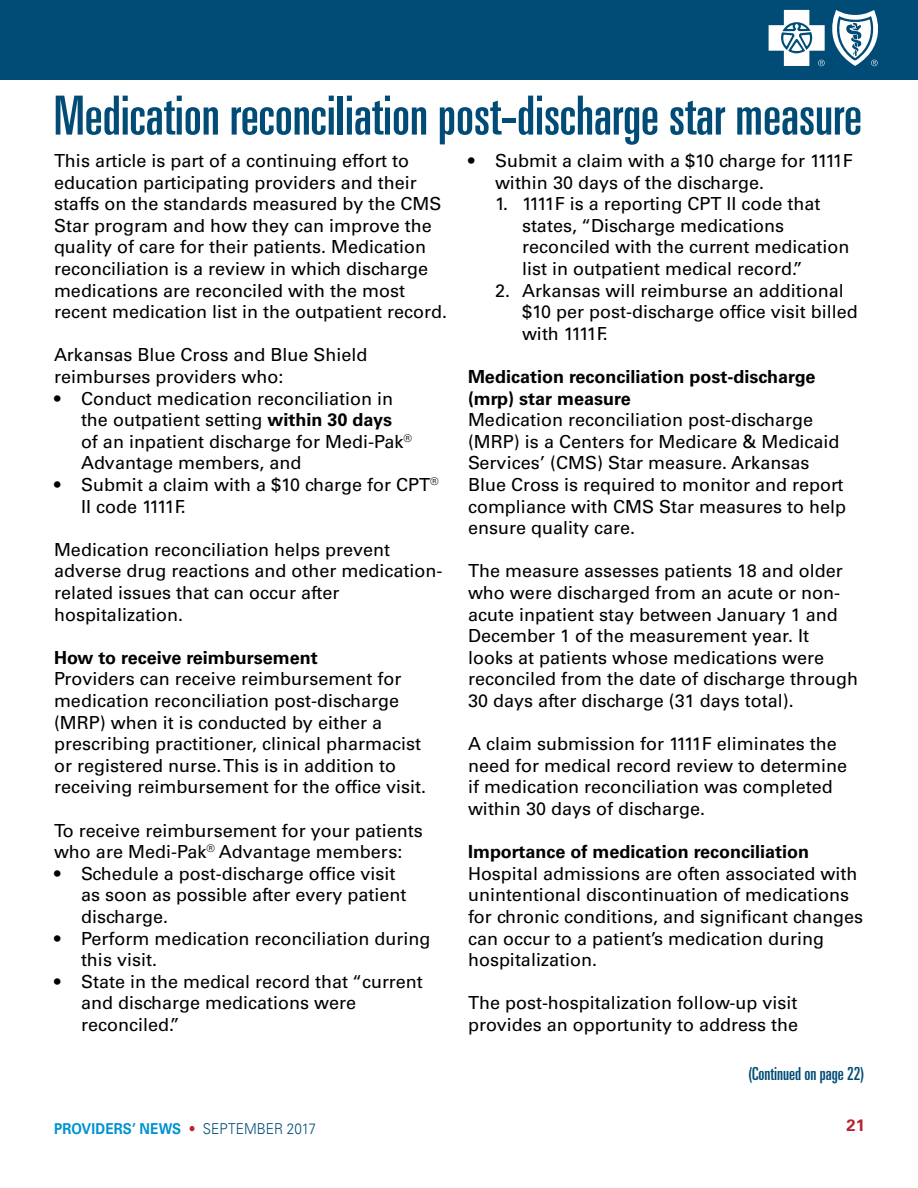
<style>
.page{position:relative;width:918px;height:1188px;background:#fff}
.page>*{position:absolute;margin:0;border:0;box-sizing:border-box;transform-origin:0 0}
.t1{font:ultra-condensed 54px "Univers LT Std";color:#004c76}
.t2{font:18px/21.6px "Univers LT Std";color:#000}
.t3{font:700 18px/21.6px "Univers LT Std";color:#000}
.t4{font:ultra-condensed 18px "Univers LT Std";color:#004c76}
.t5{font:700 16.5px "Univers LT Std";color:#b8232f}
.t6{font:700 15px "Univers LT Std";letter-spacing:.01em;color:#0093d0;scale:.9 1}
.s1{font-weight:700}
.s2{font-weight:300;color:#b8232f}
.s3{font-weight:300;color:#004c76}
</style>
<div class="page">
<div style="left:0;top:0;width:918px;height:80px;background:#004c76"></div>
<svg style="left:769px;top:10px;width:109px;height:56px"></svg>
<h1 class="t1" style="left:54px;top:85px;width:810px">Medication reconciliation post-discharge star measure</h1>
<p class="t2" style="left:54px;top:150px;width:395px">This article is part of a continuing effort to education participating providers and their staffs on the standards measured by the CMS Star program and how they can improve the quality of care for their patients. Medication reconciliation is a review in which discharge medications are reconciled with the most recent medication list in the outpatient record.</p>
<p class="t2" style="left:54px;top:344px;width:315px">Arkansas Blue Cross and Blue Shield reimburses providers who:</p>
<p class="t2" style="left:81px;top:387px;width:332px;text-indent:-27px">• Conduct medication reconciliation in the outpatient setting <span class="s1">within 30 days </span>of an inpatient discharge for Medi-Pak<sup>® </sup>Advantage members, and</p>
<p class="t2" style="left:81px;top:474px;width:359px;text-indent:-27px">• Submit a claim with a $10 charge for CPT<sup>®<br></sup>II code 1111F.</p>
<p class="t2" style="left:54px;top:539px;width:390px">Medication reconciliation helps prevent adverse drug reactions and other medication&shy;related issues that can occur after hospitalization.</p>
<p class="t3" style="left:54px;top:647px;width:265px">How to receive reimbursement</p>
<p class="t2" style="left:54px;top:668px;width:374px">Providers can receive reimbursement for medication reconciliation post-discharge (MRP) when it is conducted by either a prescribing practitioner, clinical pharmacist or registered nurse. This is in addition to receiving reimbursement for the office visit.</p>
<p class="t2" style="left:54px;top:819px;width:370px">To receive reimbursement for your patients who are Medi-Pak<sup>®</sup> Advantage members:</p>
<p class="t2" style="left:81px;top:863px;width:327px;text-indent:-27px">• Schedule a post-discharge office visit as soon as possible after every patient discharge.</p>
<p class="t2" style="left:81px;top:927px;width:351px;text-indent:-27px">• Perform medication reconciliation during this visit.</p>
<p class="t2" style="left:81px;top:971px;width:343px;text-indent:-27px">• State in the medical record that “current and discharge medications were reconciled.”</p>
<p class="t2" style="left:495px;top:150px;width:359px;text-indent:-27px">• Submit a claim with a $10 charge for 1111F within 30 days of the discharge.</p>
<p class="t2" style="left:522px;top:193px;width:329px;text-indent:-27px">1. 1111F is a reporting CPT II code that states, “Discharge medications reconciled with the current medication list in outpatient medical record.”</p>
<p class="t2" style="left:522px;top:279px;width:337px;text-indent:-27px">2. Arkansas will reimburse an additional $10 per post-discharge office visit billed with 1111F.</p>
<p class="t3" style="left:468px;top:366px;width:349px">Medication reconciliation post-discharge (mrp) star measure</p>
<p class="t2" style="left:468px;top:409px;width:380px">Medication reconciliation post-discharge (MRP) is a Centers for Medicare &amp; Medicaid Services’ (CMS) Star measure. Arkansas Blue Cross is required to monitor and report compliance with CMS Star measures to help ensure quality care.</p>
<p class="t2" style="left:468px;top:560px;width:392px">The measure assesses patients 18 and older who were discharged from an acute or non&shy;acute inpatient stay between January 1 and December 1 of the measurement year. It looks at patients whose medications were reconciled from the date of discharge through 30 days after discharge (31 days total).</p>
<p class="t2" style="left:468px;top:733px;width:381px">A claim submission for 1111F eliminates the need for medical record review to determine if medication reconciliation was completed within 30 days of discharge.</p>
<p class="t3" style="left:468px;top:841px;width:343px">Importance of medication reconciliation</p>
<p class="t2" style="left:468px;top:863px;width:397px">Hospital admissions are often associated with unintentional discontinuation of medications for chronic conditions, and significant changes can occur to a patient’s medication during hospitalization.</p>
<p class="t2" style="left:468px;top:992px;width:332px">The post-hospitalization follow-up visit provides an opportunity to address the</p>
<p class="t4" style="left:748px;top:1063px;width:118px">(Continued on page 22)</p>
<p class="t6" style="left:54px;top:1120px;width:293px">PROVIDERS’ NEWS <span class="s2">•</span> <span class="s3">SEPTEMBER 2017</span></p>
<p class="t5" style="left:847px;top:1115px;width:20px">21</p>
</div>
